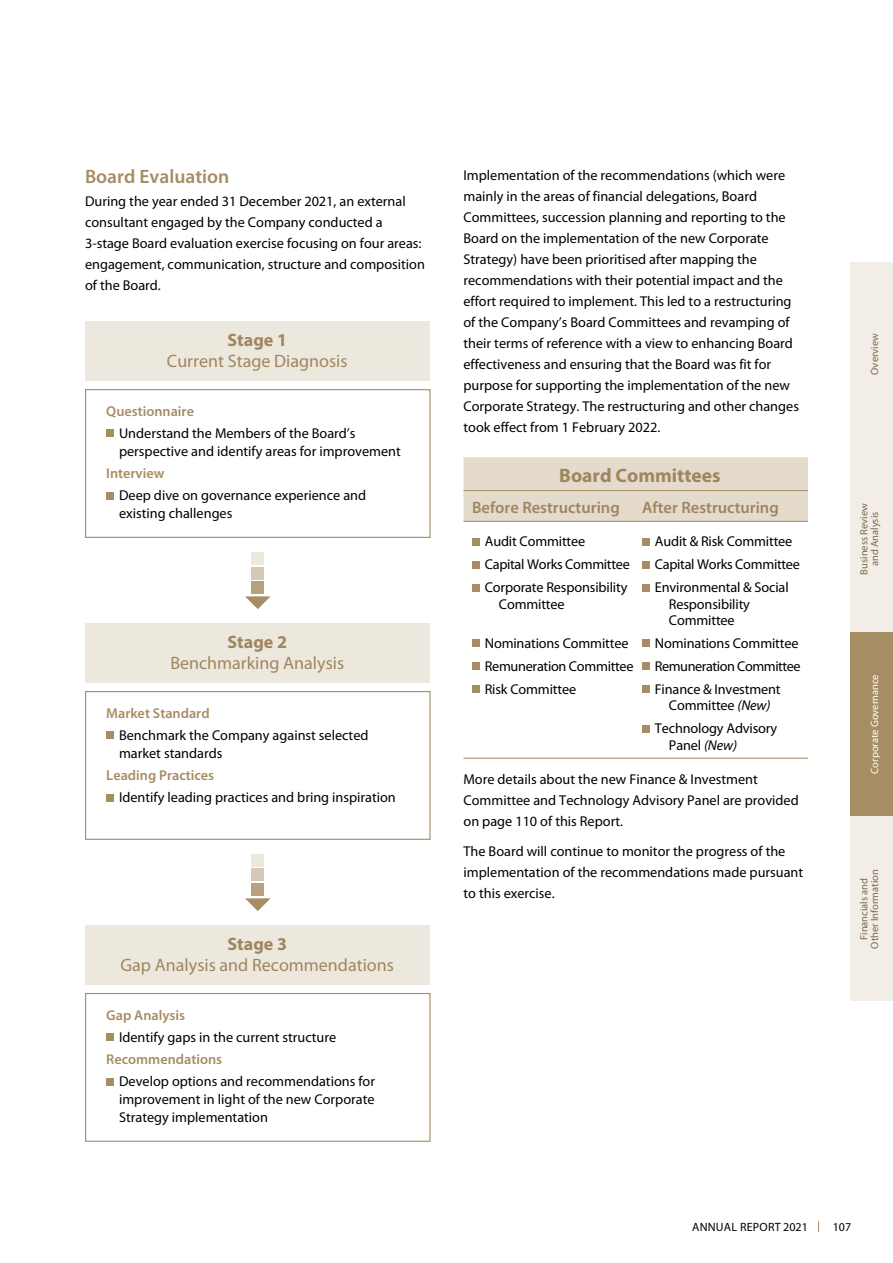
<style>
.page{position:relative;width:893px;height:1263px;background:#fff}
.page>*{position:absolute;margin:0;border:0;box-sizing:border-box;transform-origin:0 0}
.t1{font:600 19.5px "Myriad Pro";color:#a68d64}
.t2{font:700 19.5px "Myriad Pro";color:#9f865f}
.t3{font:18px "Myriad Pro";color:#9f865f}
.t4{font:700 18px "Myriad Pro";color:#9f865f}
.t5{font:600 16.5px "Myriad Pro";color:#9f865f}
.t6{font:14.25px/21px "Myriad Pro";color:#000}
.t7{font:600 14.25px "Myriad Pro";color:#a68d64}
.t8{font:12px "Myriad Pro";letter-spacing:.02em;color:#000}
.t9{font:10.5px/10.5px "Myriad Pro";color:#7d6949;text-align:center}
.t10{font:10.5px "Myriad Pro";color:#fff}
.s1{font-style:italic}
</style>
<div class="page">
<div style="left:85px;top:321px;width:344px;height:60px;background:#ede8de"></div>
<div style="left:85px;top:389px;width:346px;height:149px;border:1px solid #a68d64"></div>
<div style="left:106px;top:429px;width:8px;height:8px;background:#a68d64"></div>
<div style="left:106px;top:492px;width:8px;height:8px;background:#a68d64"></div>
<div style="left:463px;top:457px;width:345px;height:64px;background:#e4dbcd"></div>
<hr style="left:463px;top:490px;width:179px;height:1px;background:#a68d64">
<hr style="left:642px;top:490px;width:166px;height:1px;background:#a68d64">
<hr style="left:463px;top:521px;width:179px;height:1px;background:#a68d64">
<hr style="left:463px;top:758px;width:179px;height:1px;background:#a68d64">
<hr style="left:642px;top:521px;width:166px;height:1px;background:#a68d64">
<hr style="left:642px;top:758px;width:166px;height:1px;background:#a68d64">
<div style="left:472px;top:538px;width:8px;height:8px;background:#a68d64"></div>
<div style="left:472px;top:561px;width:8px;height:7px;background:#a68d64"></div>
<div style="left:472px;top:584px;width:8px;height:7px;background:#a68d64"></div>
<div style="left:472px;top:639px;width:8px;height:8px;background:#a68d64"></div>
<div style="left:472px;top:662px;width:8px;height:8px;background:#a68d64"></div>
<div style="left:472px;top:685px;width:8px;height:8px;background:#a68d64"></div>
<div style="left:642px;top:538px;width:8px;height:8px;background:#a68d64"></div>
<div style="left:642px;top:561px;width:8px;height:7px;background:#a68d64"></div>
<div style="left:642px;top:584px;width:8px;height:7px;background:#a68d64"></div>
<div style="left:642px;top:639px;width:8px;height:8px;background:#a68d64"></div>
<div style="left:642px;top:662px;width:8px;height:8px;background:#a68d64"></div>
<div style="left:642px;top:685px;width:8px;height:8px;background:#a68d64"></div>
<div style="left:642px;top:725px;width:8px;height:7px;background:#a68d64"></div>
<div style="left:85px;top:623px;width:344px;height:59px;background:#ede8de"></div>
<div style="left:85px;top:691px;width:346px;height:149px;border:1px solid #a68d64"></div>
<div style="left:106px;top:731px;width:8px;height:8px;background:#a68d64"></div>
<div style="left:106px;top:794px;width:8px;height:7px;background:#a68d64"></div>
<div style="left:85px;top:925px;width:344px;height:59px;background:#ede8de"></div>
<div style="left:85px;top:993px;width:346px;height:149px;border:1px solid #a68d64"></div>
<div style="left:106px;top:1033px;width:8px;height:8px;background:#a68d64"></div>
<div style="left:106px;top:1078px;width:8px;height:7px;background:#a68d64"></div>
<div style="left:251px;top:581px;width:13px;height:13px;background:#b7a17f"></div>
<div style="left:251px;top:567px;width:13px;height:12px;background:#d6c9b5"></div>
<div style="left:251px;top:552px;width:13px;height:12px;background:#ede8de"></div>
<svg style="left:245px;top:596px;width:26px;height:13px"></svg>
<div style="left:251px;top:883px;width:13px;height:13px;background:#b7a17f"></div>
<div style="left:251px;top:868px;width:13px;height:13px;background:#d6c9b5"></div>
<div style="left:251px;top:854px;width:13px;height:12px;background:#ede8de"></div>
<svg style="left:245px;top:898px;width:26px;height:13px"></svg>
<div style="left:850px;top:816px;width:43px;height:185px;background:#f2eee7"></div>
<div style="left:850px;top:631px;width:43px;height:185px;background:#a68d64"></div>
<div style="left:850px;top:261px;width:43px;height:185px;background:#f2eee7"></div>
<div style="left:850px;top:446px;width:43px;height:185px;background:#f2eee7"></div>
<h1 class="t1" style="left:85px;top:166px;width:146px">Board Evaluation</h1>
<p class="t6" style="left:85px;top:191px;width:341px">During the year ended 31 December 2021, an external consultant engaged by the Company conducted a 3-stage Board evaluation exercise focusing on four areas: engagement, communication, structure and composition of the Board.</p>
<p class="t4" style="left:227px;top:329px;width:61px">Stage 1</p>
<p class="t3" style="left:167px;top:352px;width:182px">Current Stage Diagnosis</p>
<p class="t7" style="left:106px;top:403px;width:89px">Questionnaire</p>
<p class="t6" style="left:119px;top:424px;width:283px;line-height:18px">Understand the Members of the Board’s perspective and identify areas for improvement</p>
<p class="t7" style="left:106px;top:466px;width:60px">Interview</p>
<p class="t6" style="left:119px;top:487px;width:249px;line-height:18px">Deep dive on governance experience and existing challenges</p>
<p class="t4" style="left:227px;top:630px;width:61px">Stage 2</p>
<p class="t3" style="left:170px;top:653px;width:175px">Benchmarking Analysis</p>
<p class="t7" style="left:106px;top:705px;width:105px">Market Standard</p>
<p class="t6" style="left:119px;top:726px;width:251px;line-height:18px">Benchmark the Company against selected market standards</p>
<p class="t7" style="left:106px;top:767px;width:109px">Leading Practices</p>
<p class="t6" style="left:119px;top:787px;width:278px">Identify leading practices and bring inspiration</p>
<p class="t4" style="left:227px;top:932px;width:61px">Stage 3</p>
<p class="t3" style="left:121px;top:955px;width:275px">Gap Analysis and Recommendations</p>
<p class="t7" style="left:106px;top:1007px;width:80px">Gap Analysis</p>
<p class="t6" style="left:119px;top:1027px;width:219px">Identify gaps in the current structure</p>
<p class="t7" style="left:106px;top:1051px;width:117px">Recommendations</p>
<p class="t6" style="left:119px;top:1073px;width:257px;line-height:18px;text-align:justify">Develop options and recommendations for improvement in light of the new Corporate Strategy implementation</p>
<p class="t6" style="left:463px;top:165px;width:337px">Implementation of the recommendations (which were mainly in the areas of financial delegations, Board Committees, succession planning and reporting to the Board on the implementation of the new Corporate Strategy) have been prioritised after mapping the recommendations with their potential impact and the effort required to implement. This led to a restructuring of the Company’s Board Committees and revamping of their terms of reference with a view to enhancing Board effectiveness and ensuring that the Board was fit for purpose for supporting the implementation of the new Corporate Strategy. The restructuring and other changes took effect from 1 February 2022.</p>
<h1 class="t2" style="left:559px;top:463px;width:163px">Board Committees</h1>
<p class="t5" style="left:472px;top:498px;width:149px">Before Restructuring</p>
<p class="t5" style="left:642px;top:498px;width:138px">After Restructuring</p>
<p class="t6" style="left:485px;top:530px;width:147px;line-height:23px">Audit Committee<br>Capital Works Committee<br>Corporate Responsibility</p>
<p class="t6" style="left:499px;top:594px;width:67px">Committee</p>
<p class="t6" style="left:485px;top:632px;width:150px;line-height:23px">Nominations Committee<br>Remuneration Committee<br>Risk Committee</p>
<p class="t6" style="left:655px;top:530px;width:147px;line-height:23px">Audit &amp; Risk Committee<br>Capital Works Committee<br>Environmental &amp; Social</p>
<p class="t6" style="left:669px;top:596px;width:82px;line-height:16.5px">Responsibility<br>Committee</p>
<p class="t6" style="left:655px;top:632px;width:147px;line-height:23px">Nominations Committee<br>Remuneration Committee<br>Finance &amp; Investment</p>
<p class="t6" style="left:655px;top:694px;width:124px;line-height:23px;text-align:center">Committee <span class="s1">(New)<br></span>Technology Advisory</p>
<p class="t6" style="left:669px;top:735px;width:70px">Panel <span class="s1">(New)</span></p>
<p class="t6" style="left:463px;top:769px;width:337px">More details about the new Finance &amp; Investment<br>Committee and Technology Advisory Panel are provided on page 110 of this Report.</p>
<p class="t6" style="left:463px;top:840px;width:341px">The Board will continue to monitor the progress of the implementation of the recommendations made pursuant to this exercise.</p>
<p class="t9" style="left:869px;top:375px;width:43px;rotate:-90deg">Overview</p>
<p class="t9" style="left:859px;top:575px;width:73px;rotate:-90deg">Business Review and Analysis</p>
<p class="t10" style="left:869px;top:774px;width:101px;rotate:-90deg">Corporate Governance</p>
<p class="t9" style="left:859px;top:949px;width:81px;rotate:-90deg">Financials and<br>Other Information</p>
<p class="t8" style="left:692px;top:1220px;width:117px">ANNUAL REPORT 2021</p>
<p class="t8" style="left:833px;top:1220px;width:20px">107</p>
</div>
